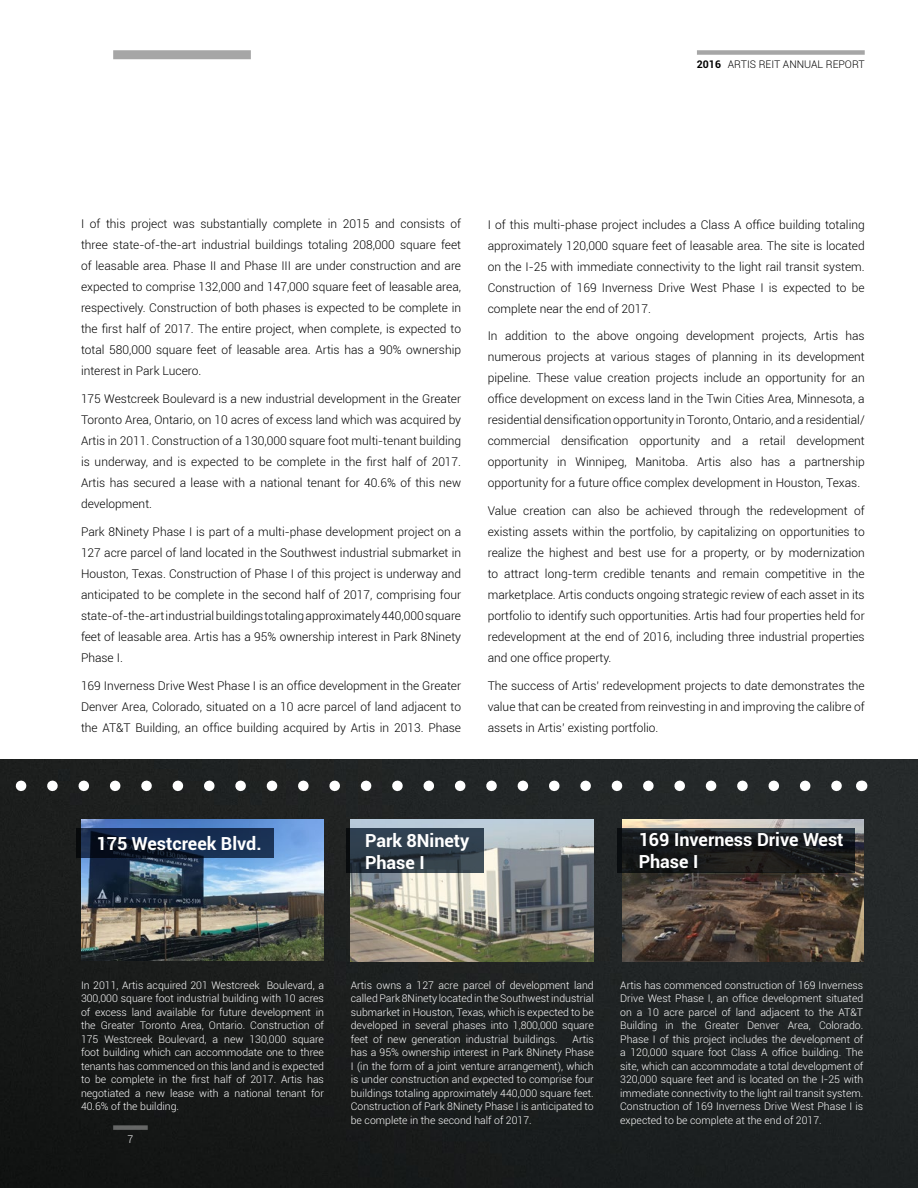
<style>
.page{position:relative;width:918px;height:1188px;background:#fff}
.page>*{position:absolute;margin:0;border:0;box-sizing:border-box;transform-origin:0 0}
.t1{font:700 18px/21.6px "Roboto";color:#fff}
.t2{font:300 12px/21px "Roboto";color:#000;text-align:justify}
.t3{font:300 10.5px/13.5px "Roboto";color:#fff;text-align:justify}
.t4{font:300 10.5px "Roboto";color:#000}
.s1{font-weight:700}
</style>
<div class="page">
<div style="left:113px;top:50px;width:138px;height:9px;background:#a6a6a6"></div>
<div style="left:697px;top:50px;width:168px;height:5px;background:#a6a6a6"></div>
<img style="left:0;top:759px;width:918px;height:429px">
<svg style="left:0;top:781px;width:846px;height:10px"></svg>
<img style="left:351px;top:820px;width:243px;height:142px">
<img style="left:81px;top:820px;width:243px;height:140px">
<img style="left:622px;top:820px;width:242px;height:142px">
<div style="left:113px;top:1125px;width:35px;height:5px;background:#666766"></div>
<svg style="left:346px;top:828px;width:138px;height:45px;background:#2e3c49"></svg>
<svg style="left:76px;top:828px;width:198px;height:30px;background:#122541"></svg>
<svg style="left:618px;top:828px;width:237px;height:45px;background:#191c1d"></svg>
<p class="t4" style="left:697px;top:57px;width:169px"><span class="s1">2016</span> ARTIS REIT ANNUAL REPORT</p>
<p class="t2" style="left:81px;top:213px;width:382px">I of this project was substantially complete in 2015 and consists of three state-of-the-art industrial buildings totaling 208,000 square feet of leasable area. Phase II and Phase III are under construction and are expected to comprise 132,000 and 147,000 square feet of leasable area, respectively. Construction of both phases is expected to be complete in the first half of 2017. The entire project, when complete, is expected to total 580,000 square feet of leasable area. Artis has a 90% ownership interest in Park Lucero.</p>
<p class="t2" style="left:81px;top:388px;width:382px">175 Westcreek Boulevard is a new industrial development in the Greater Toronto Area, Ontario, on 10 acres of excess land which was acquired by Artis in 2011. Construction of a 130,000 square foot multi-tenant building is underway, and is expected to be complete in the first half of 2017.<br>Artis has secured a lease with a national tenant for 40.6% of this new development.</p>
<p class="t2" style="left:81px;top:521px;width:382px">Park 8Ninety Phase I is part of a multi-phase development project on a 127 acre parcel of land located in the Southwest industrial submarket in Houston, Texas. Construction of Phase I of this project is underway and anticipated to be complete in the second half of 2017, comprising four state-of-the-art industrial buildings totaling approximately 440,000 square feet of leasable area. Artis has a 95% ownership interest in Park 8Ninety Phase I.</p>
<p class="t2" style="left:81px;top:675px;width:382px">169 Inverness Drive West Phase I is an office development in the Greater Denver Area, Colorado, situated on a 10 acre parcel of land adjacent to the AT&amp;T Building, an office building acquired by Artis in 2013. Phase</p>
<p class="t2" style="left:488px;top:213px;width:379px">I of this multi-phase project includes a Class A office building totaling approximately 120,000 square feet of leasable area. The site is located on the I-25 with immediate connectivity to the light rail transit system.<br>Construction of 169 Inverness Drive West Phase I is expected to be complete near the end of 2017.</p>
<p class="t2" style="left:488px;top:325px;width:379px">In addition to the above ongoing development projects, Artis has numerous projects at various stages of planning in its development pipeline. These value creation projects include an opportunity for an office development on excess land in the Twin Cities Area, Minnesota, a residential densification opportunity in Toronto, Ontario, and a residential/ commercial densification opportunity and a retail development opportunity in Winnipeg, Manitoba. Artis also has a partnership opportunity for a future office complex development in Houston, Texas.</p>
<p class="t2" style="left:488px;top:500px;width:379px">Value creation can also be achieved through the redevelopment of existing assets within the portfolio, by capitalizing on opportunities to realize the highest and best use for a property, or by modernization to attract long-term credible tenants and remain competitive in the marketplace. Artis conducts ongoing strategic review of each asset in its portfolio to identify such opportunities. Artis had four properties held for redevelopment at the end of 2016, including three industrial properties and one office property.</p>
<p class="t2" style="left:488px;top:675px;width:379px">The success of Artis’ redevelopment projects to date demonstrates the value that can be created from reinvesting in and improving the calibre of assets in Artis’ existing portfolio.</p>
<h1 class="t1" style="left:96px;top:832px;width:167px">175 Westcreek Blvd.</h1>
<h1 class="t1" style="left:639px;top:828px;width:206px">169 Inverness Drive West<br>Phase I</h1>
<h1 class="t1" style="left:365px;top:829px;width:106px">Park 8Ninety<br>Phase I</h1>
<p class="t3" style="left:81px;top:978px;width:245px">In 2011, Artis acquired 201 Westcreek Boulevard, a 300,000 square foot industrial building with 10 acres of excess land available for future development in the Greater Toronto Area, Ontario. Construction of 175 Westcreek Boulevard, a new 130,000 square foot building which can accommodate one to three tenants has commenced on this land and is expected to be complete in the first half of 2017. Artis has negotiated a new lease with a national tenant for 40.6% of the building.</p>
<p class="t3" style="left:620px;top:978px;width:245px">Artis has commenced construction of 169 Inverness Drive West Phase I, an office development situated on a 10 acre parcel of land adjacent to the AT&amp;T Building in the Greater Denver Area, Colorado.<br>Phase I of this project includes the development of a 120,000 square foot Class A office building. The site, which can accommodate a total development of 320,000 square feet and is located on the I-25 with immediate connectivity to the light rail transit system.<br>Construction of 169 Inverness Drive West Phase I is expected to be complete at the end of 2017.</p>
<p class="t3" style="left:128px;top:1132px;width:7px">7</p>
<p class="t3" style="left:351px;top:978px;width:245px">Artis owns a 127 acre parcel of development land called Park 8Ninety located in the Southwest industrial submarket in Houston, Texas, which is expected to be developed in several phases into 1,800,000 square feet of new generation industrial buildings.</p>
<p class="t3" style="left:351px;top:1032px;width:245px;text-indent:222px">Artis has a 95% ownership interest in Park 8Ninety Phase I (in the form of a joint venture arrangement), which is under construction and expected to comprise four buildings totaling approximately 440,000 square feet.<br>Construction of Park 8Ninety Phase I is anticipated to be complete in the second half of 2017.</p>
</div>
